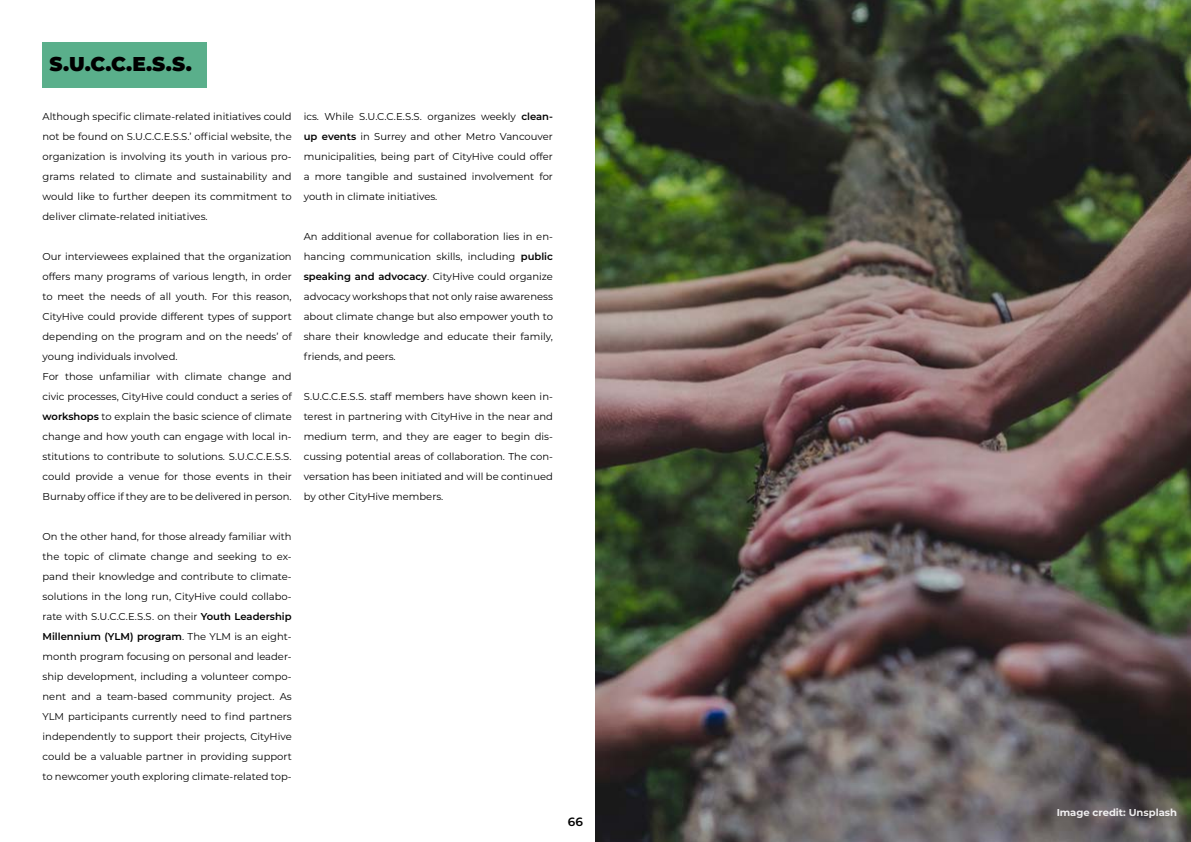
<style>
.page{position:relative;width:1191px;height:842px;background:#fff}
.page>*{position:absolute;margin:0;border:0;box-sizing:border-box;transform-origin:0 0}
.t1{font:900 20px "Montserrat";color:#000}
.t2{font:600 12px "Montserrat";color:#000}
.t3{font:10px/20px "Montserrat";color:#000;text-align:justify}
.t4{font:700 10px "Montserrat";color:#fff}
.s1{font-weight:600}
</style>
<div class="page">
<div style="left:43px;top:43px;width:164px;height:45px;background:#5aaf8b"></div>
<img style="left:596px;top:0;width:595px;height:842px">
<h1 class="t1" style="left:50px;top:49px;width:144px">S.U.C.C.E.S.S.</h1>
<p class="t3" style="left:43px;top:106px;width:251px">Although specific climate-related initiatives could not be found on S.U.C.C.E.S.S.’ official website, the organization is involving its youth in various pro&shy;grams related to climate and sustainability and would like to further deepen its commitment to deliver climate-related initiatives.</p>
<p class="t3" style="left:43px;top:246px;width:251px;text-align:left">Our interviewees explained that the organization offers many programs of various length, in order to meet the needs of all youth. For this reason, CityHive could provide different types of support depending on the program and on the needs’ of young individuals involved.<br>For those unfamiliar with climate change and civic processes, CityHive could conduct a series of <span class="s1">workshops</span> to explain the basic science of climate change and how youth can engage with local in&shy;stitutions to contribute to solutions. S.U.C.C.E.S.S. could provide a venue for those events in their Burnaby office if they are to be delivered in person.</p>
<p class="t3" style="left:43px;top:526px;width:251px">On the other hand, for those already familiar with the topic of climate change and seeking to ex&shy;pand their knowledge and contribute to climate&shy;solutions in the long run, CityHive could collabo&shy;rate with S.U.C.C.E.S.S. on their <span class="s1">Youth Leadership Millennium (YLM) program</span>. The YLM is an eight&shy;month program focusing on personal and leader&shy;ship development, including a volunteer compo&shy;nent and a team-based community project. As YLM participants currently need to find partners independently to support their projects, CityHive could be a valuable partner in providing support to newcomer youth exploring climate-related top-</p>
<p class="t3" style="left:304px;top:106px;width:251px">ics. While S.U.C.C.E.S.S. organizes weekly <span class="s1">clean&shy;up events</span> in Surrey and other Metro Vancouver municipalities, being part of CityHive could offer a more tangible and sustained involvement for youth in climate initiatives.</p>
<p class="t3" style="left:304px;top:226px;width:251px">An additional avenue for collaboration lies in en&shy;hancing communication skills, including <span class="s1">public speaking and advocacy</span>. CityHive could organize advocacy workshops that not only raise awareness about climate change but also empower youth to share their knowledge and educate their family, friends, and peers.</p>
<p class="t3" style="left:304px;top:386px;width:251px">S.U.C.C.E.S.S. staff members have shown keen in&shy;terest in partnering with CityHive in the near and medium term, and they are eager to begin dis&shy;cussing potential areas of collaboration. The con&shy;versation has been initiated and will be continued by other CityHive members.</p>
<p class="t2" style="left:568px;top:813px;width:17px">66</p>
<p class="t4" style="left:1056px;top:805px;width:122px">Image credit: Unsplash</p>
</div>
